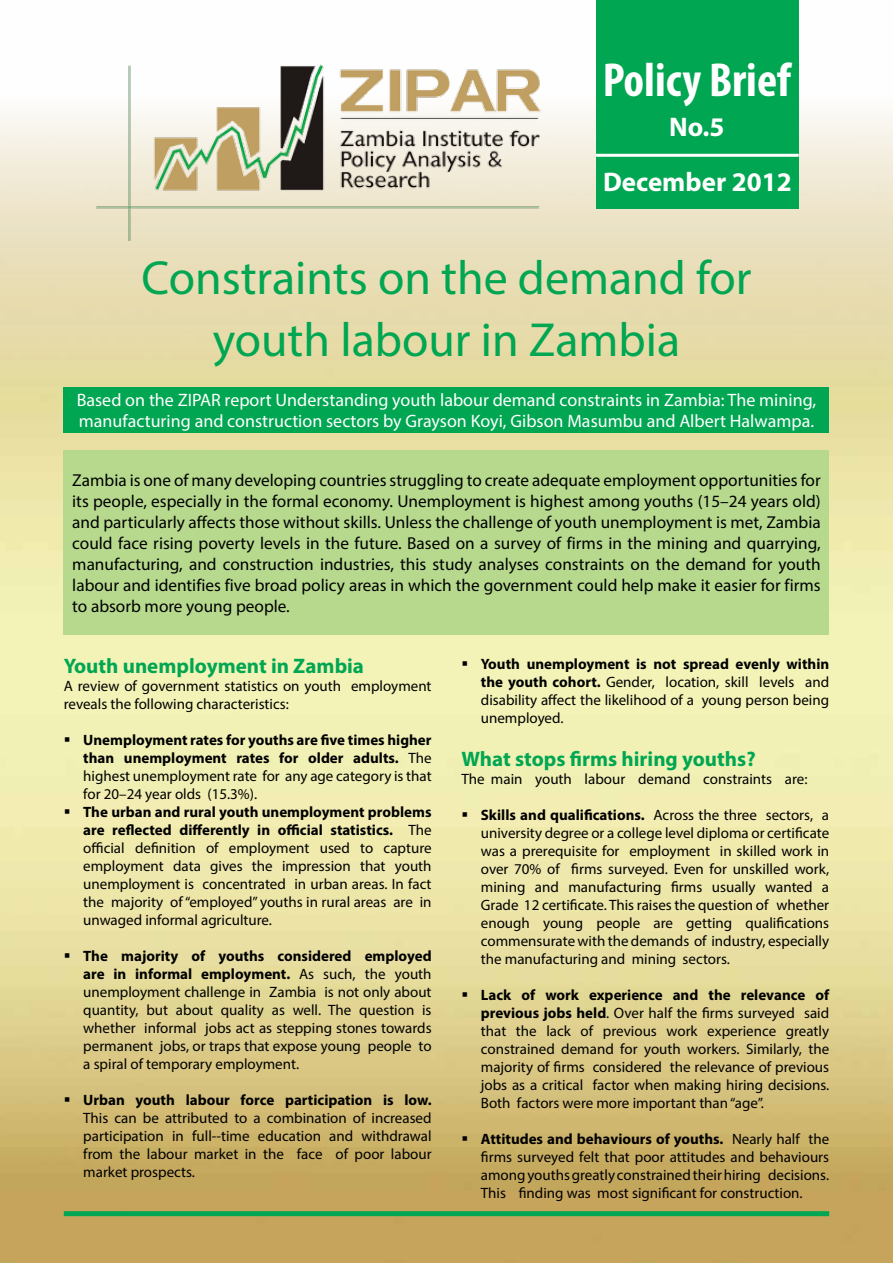
<style>
.page{position:relative;width:893px;height:1263px;background:#fff}
.page>*{position:absolute;margin:0;border:0;box-sizing:border-box;transform-origin:0 0}
.t1{font:48px/61.8px "Myriad Pro";color:#00a651;text-align:center}
.t2{font:700 condensed 48px "Myriad Pro";color:#fff}
.t3{font:700 27px/54.4px "Myriad Pro";color:#fff;text-align:center}
.t4{font:700 21px "Myriad Pro";color:#00a651}
.t5{font:18px/21.6px "Myriad Pro";color:#fff}
.t6{font:17.25px/21px "Myriad Pro";color:#000;text-align:justify}
.t7{font:15px/18px "Myriad Pro";color:#000;text-align:justify}
.t8{font:700 15px/18px "Myriad Pro";color:#000;text-align:justify}
.s1{font-weight:400}
.s2{font-weight:700}
</style>
<div class="page">
<img style="left:0;top:109px;width:893px;height:1154px">
<div style="left:596px;top:154px;width:203px;height:54px;background:#00a651"></div>
<div style="left:64px;top:450px;width:765px;height:185px;background:#b6d98d"></div>
<div style="left:64px;top:387px;width:765px;height:45px;background:#00a651"></div>
<img style="left:97px;top:64px;width:444px;height:176px">
<div style="left:596px;top:0;width:203px;height:154px;background:#00a651"></div>
<hr style="left:596px;top:154px;width:203px;height:3px;background:#fff">
<svg style="left:64px;top:1211px;width:765px;height:5px;background:#07a551"></svg>
<h1 class="t2" style="left:603px;top:50px;width:190px">Policy Brief</h1>
<h2 class="t3" style="left:603px;top:99px;width:190px">No.5<br>December 2012</h2>
<h1 class="t1" style="left:141px;top:247px;width:612px">Constraints on the demand for youth labour in Zambia</h1>
<p class="t5" style="left:77px;top:389px;width:741px">Based on the ZIPAR report Understanding youth labour demand constraints in Zambia: The mining, manufacturing and construction sectors by Grayson Koyi, Gibson Masumbu and Albert Halwampa.</p>
<p class="t6" style="left:72px;top:469px;width:750px">Zambia is one of many developing countries struggling to create adequate employment opportunities for its people, especially in the formal economy. Unemployment is highest among youths (15–24 years old) and particularly affects those without skills. Unless the challenge of youth unemployment is met, Zambia could face rising poverty levels in the future. Based on a survey of firms in the mining and quarrying, manufacturing, and construction industries, this study analyses constraints on the demand for youth labour and identifies five broad policy areas in which the government could help make it easier for firms to absorb more young people.</p>
<h3 class="t4" style="left:64px;top:652px;width:302px">Youth unemployment in Zambia</h3>
<p class="t7" style="left:64px;top:677px;width:369px">A review of government statistics on youth employment reveals the following characteristics:</p>
<p class="t8" style="left:83px;top:730px;width:350px;text-indent:-19px">▪ Unemployment rates for youths are five times higher than unemployment rates for older adults. <span class="s1">The highest unemployment rate for any age category is that for 20–24 year olds (15.3%).</span></p>
<p class="t7" style="left:83px;top:803px;width:350px;text-indent:-20px">▪ <span class="s2">The urban and rural youth unemployment problems are reflected differently in official statistics.</span> The official definition of employment used to capture employment data gives the impression that youth unemployment is concentrated in urban areas. In fact the majority of “employed” youths in rural areas are in unwaged informal agriculture.</p>
<p class="t7" style="left:83px;top:947px;width:350px;text-indent:-20px">▪ <span class="s2">The majority of youths considered employed are in informal employment.</span> As such, the youth unemployment challenge in Zambia is not only about quantity, but about quality as well. The question is whether informal jobs act as stepping stones towards permanent jobs, or traps that expose young people to a spiral of temporary employment.</p>
<p class="t7" style="left:83px;top:1091px;width:350px;text-indent:-20px">▪ <span class="s2">Urban youth labour force participation is low.<br></span>This can be attributed to a combination of increased participation in full-‐time education and withdrawal from the labour market in the face of poor labour market prospects.</p>
<p class="t7" style="left:481px;top:654px;width:350px;text-indent:-20px">▪ <span class="s2">Youth unemployment is not spread evenly within the youth cohort.</span> Gender, location, skill levels and disability affect the likelihood of a young person being unemployed.</p>
<h3 class="t4" style="left:461px;top:745px;width:296px">What stops firms hiring youths?</h3>
<p class="t7" style="left:461px;top:770px;width:348px">The main youth labour demand constraints are:</p>
<p class="t7" style="left:481px;top:806px;width:350px;text-indent:-20px">▪ <span class="s2">Skills and qualifications.</span> Across the three sectors, a university degree or a college level diploma or certificate was a prerequisite for employment in skilled work in over 70% of firms surveyed. Even for unskilled work, mining and manufacturing firms usually wanted a Grade 12 certificate. This raises the question of whether enough young people are getting qualifications commensurate with the demands of industry, especially the manufacturing and mining sectors.</p>
<p class="t7" style="left:481px;top:986px;width:350px;text-indent:-20px">▪ <span class="s2">Lack of work experience and the relevance of previous jobs held</span>. Over half the firms surveyed said that the lack of previous work experience greatly constrained demand for youth workers. Similarly, the majority of firms considered the relevance of previous jobs as a critical factor when making hiring decisions.<br>Both factors were more important than “age”.</p>
<p class="t7" style="left:481px;top:1130px;width:350px;text-indent:-20px">▪ <span class="s2">Attitudes and behaviours of youths.</span> Nearly half the firms surveyed felt that poor attitudes and behaviours among youths greatly constrained their hiring decisions.<br>This finding was most significant for construction.</p>
</div>
